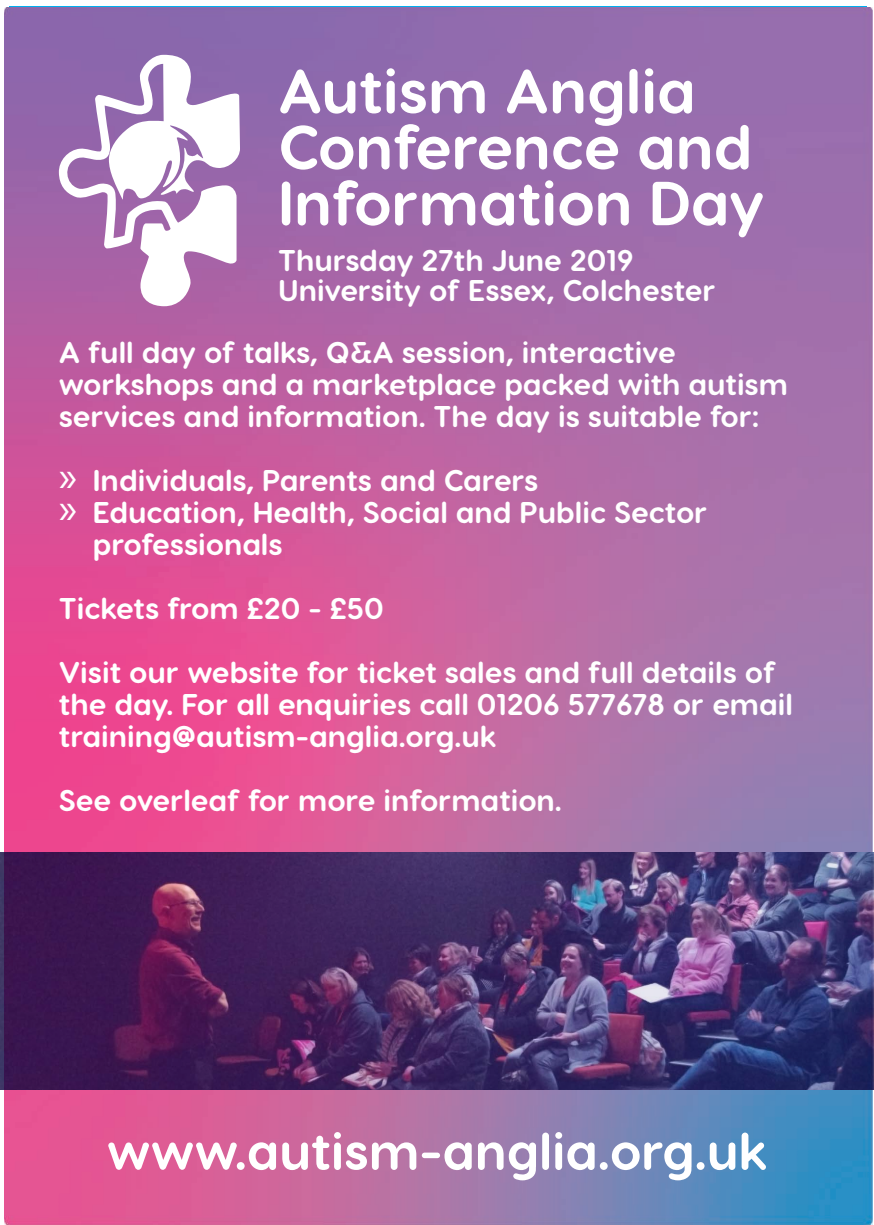
<style>
.page{position:relative;width:874px;height:1225px;background:#fff}
.page>*{position:absolute;margin:0;border:0;box-sizing:border-box;transform-origin:0 0}
.t1{font:700 62px/56px "Visby Round CF";color:#fff}
.t2{font:700 52px "Visby Round CF";color:#fff}
.t3{font:700 30px/32px "Visby Round CF";color:#fff}
.s1{font-family:"Myriad Pro";font-weight:400;font-size:44px}
</style>
<div class="page">
<img style="left:4px;top:8px;width:868px;height:1217px">
<svg style="left:59px;top:54px;width:181px;height:252px"></svg>
<img style="left:0;top:852px;width:873px;height:237px">
<p class="t1" style="left:278px;top:64px;width:419px">Autism Anglia</p>
<p class="t1" style="left:278px;top:120px;width:488px">Conference and<br>Information Day</p>
<p class="t3" style="left:278px;top:245px;width:357px">Thursday 27th June 2019</p>
<p class="t3" style="left:278px;top:275px;width:439px">University of Essex, Colchester</p>
<p class="t3" style="left:59px;top:336px;width:730px">A full day of talks, Q&amp;A session, interactive workshops and a marketplace packed with autism services and information. The day is suitable for:</p>
<p class="t3" style="left:59px;top:464px;width:481px"><span class="s1">»</span> Individuals, Parents and Carers</p>
<p class="t3" style="left:93px;top:496px;width:615px;text-indent:-34px"><span class="s1">»</span> Education, Health, Social and Public Sector professionals</p>
<p class="t3" style="left:59px;top:592px;width:326px">Tickets from £20 - £50</p>
<p class="t3" style="left:59px;top:656px;width:735px">Visit our website for ticket sales and full details of the day. For all enquiries call 01206 577678 or email training@autism-anglia.org.uk</p>
<p class="t3" style="left:59px;top:784px;width:504px">See overleaf for more information.</p>
<p class="t2" style="left:107px;top:1118px;width:661px">www.autism-anglia.org.uk</p>
</div>
